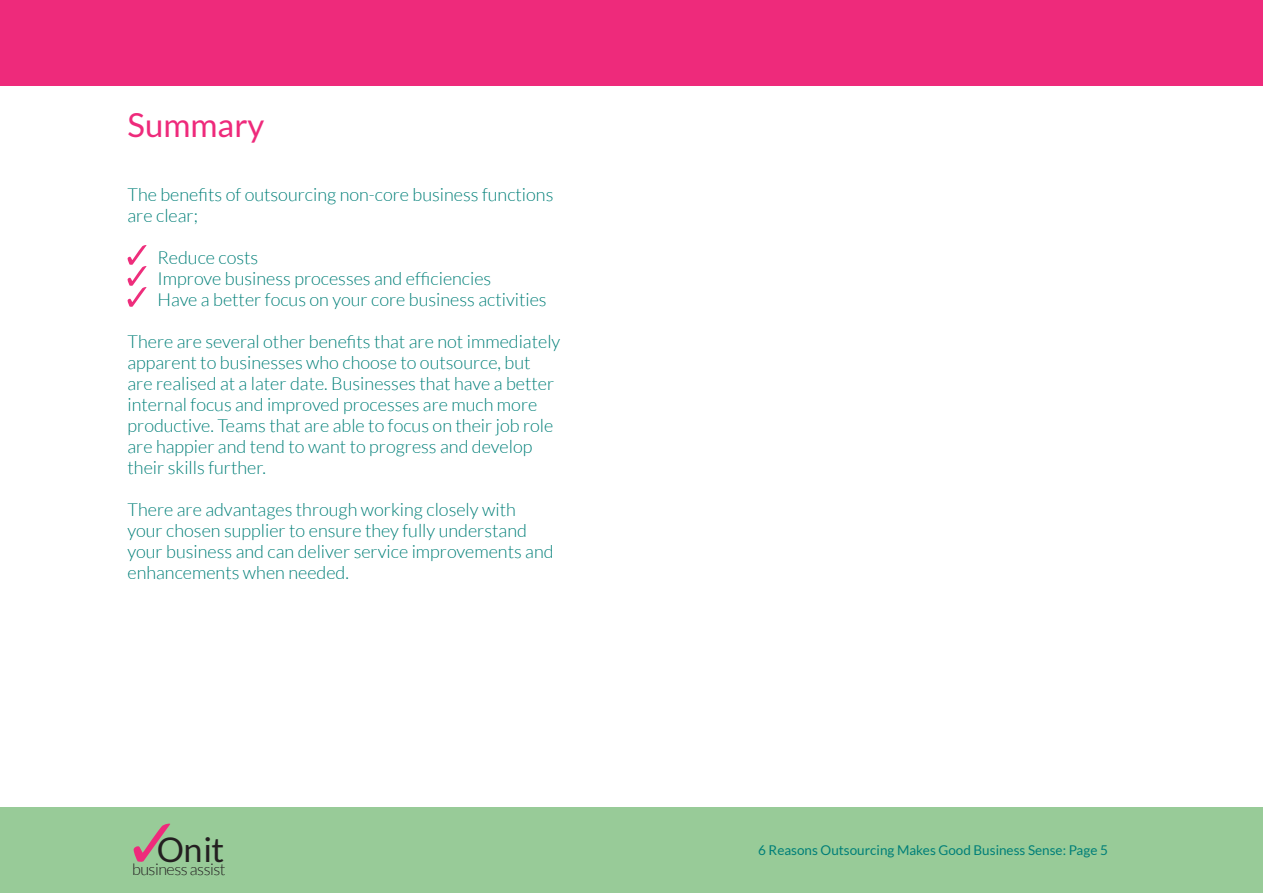
<style>
.page{position:relative;width:1263px;height:893px;background:#fff}
.page>*{position:absolute;margin:0;border:0;box-sizing:border-box;transform-origin:0 0}
.t1{font:33.9px "Lato";color:#231f20}
.t2{font:33px "Lato";color:#ee2a7b}
.t3{font:300 18px/21px "Lato";color:#007f78}
.t4{font:300 16.05px "Lato";letter-spacing:-.03em;color:#231f20}
.t5{font:13.5px "Lato";color:#007f78}
</style>
<div class="page">
<div style="left:0;top:0;width:1263px;height:85px;background:#ee2a7b"></div>
<div style="left:0;top:808px;width:1263px;height:85px;background:#98cb98"></div>
<svg style="left:134px;top:823px;width:37px;height:39px"></svg>
<svg style="left:128px;top:245px;width:19px;height:62px"></svg>
<h2 class="t2" style="left:128px;top:107px;width:138px">Summary</h2>
<p class="t3" style="left:128px;top:184px;width:427px">The benefits of outsourcing non-core business functions are clear;</p>
<p class="t3" style="left:158px;top:247px;width:391px">Reduce costs<br>Improve business processes and efficiencies<br>Have a better focus on your core business activities</p>
<p class="t3" style="left:128px;top:331px;width:434px">There are several other benefits that are not immediately apparent to businesses who choose to outsource, but<br>are realised at a later date. Businesses that have a better internal focus and improved processes are much more productive. Teams that are able to focus on their job role are happier and tend to want to progress and develop their skills further.</p>
<p class="t3" style="left:128px;top:499px;width:428px">There are advantages through working closely with your chosen supplier to ensure they fully understand your business and can deliver service improvements and enhancements when needed.</p>
<h1 class="t1" style="left:157px;top:830px;width:69px">Onit</h1>
<p class="t4" style="left:132px;top:861px;width:95px">business assist</p>
<p class="t5" style="left:758px;top:843px;width:351px">6 Reasons Outsourcing Makes Good Business Sense: Page 5</p>
</div>
